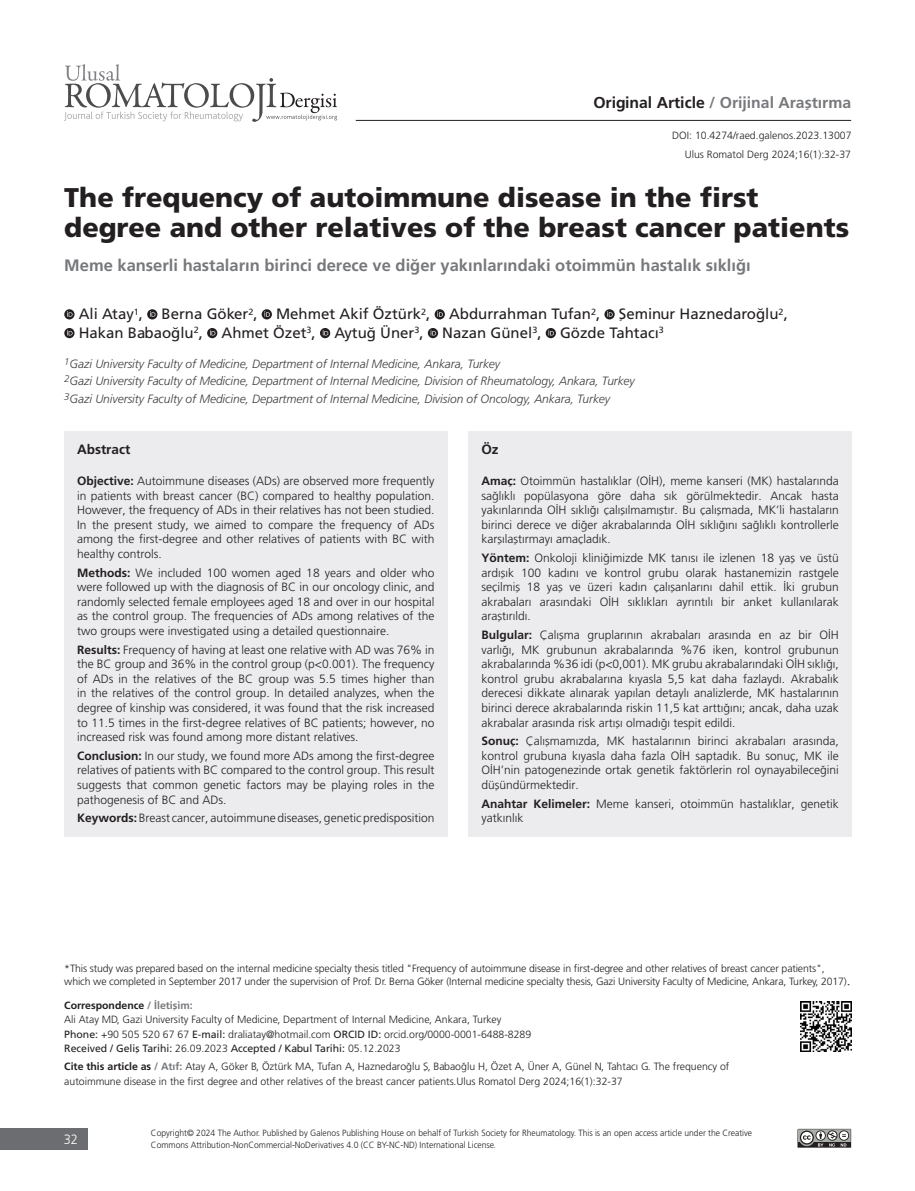
<style>
.page{position:relative;width:915px;height:1191px;background:#fff}
.page>*{position:absolute;margin:0;border:0;box-sizing:border-box;transform-origin:0 0}
.t1{font:27px/30px "Frutiger Black Nr Tr";color:#231f20}
.t2{font:16.5px "Frutiger Bold Tr";color:#76787b}
.t3{font:15.75px "Frutiger Bold Tr";color:#76787b}
.t4{font:15px/18.8px "Frutiger Normal Tr";color:#231f20}
.t5{font:13.5px "Frutiger Bold Tr";color:#231f20}
.t6{font:13.5px "Frutiger Light Nr Tr";color:#fff;scale:.95 1}
.t7{font:12px/14.5px "Frutiger Light Nr Tr";color:#231f20;text-align:justify}
.t8{font:12px/17.2px "Frutiger Light Italic Tr";letter-spacing:-.005em;color:#3e3e3f}
.t9{font:10.5px/14.2px "Frutiger Light Nr Tr";color:#231f20}
.t10{font:10.5px "Frutiger Normal Tr";color:#231f20}
.t11{font:10.5px "Frutiger Bold Tr";color:#231f20}
.t12{font:9px/12.8px "Frutiger Light Nr Tr";color:#231f20;scale:.95 1}
.s1{color:#231f20}
.s2{font-family:"Frutiger Bold Tr"}
.s3{font-family:"Times New Roman";font-size:15px}
.s4{color:#76787b}
.s5{font-family:"Frutiger Normal Tr"}
.s6{font-family:"Frutiger Light Nr Tr"}
.s7{font-family:"Frutiger Bold Tr";color:#76787b}
</style>
<div class="page">
<hr style="left:355px;top:120px;width:495px;height:1px;background:#231f20">
<div style="left:0;top:1128px;width:88px;height:21px;background:#6c6d70"></div>
<svg style="left:64px;top:64px;width:273px;height:58px"></svg>
<svg style="left:797px;top:1128px;width:53px;height:19px"></svg>
<img style="left:800px;top:1001px;width:51px;height:50px">
<div style="left:468px;top:431px;width:383px;height:405px;background:#ececee"></div>
<div style="left:64px;top:431px;width:383px;height:405px;background:#ececee"></div>
<svg style="left:64px;top:309px;width:10px;height:10px"></svg>
<svg style="left:67px;top:311px;width:6px;height:6px"></svg>
<svg style="left:147px;top:309px;width:10px;height:10px"></svg>
<svg style="left:150px;top:311px;width:5px;height:6px"></svg>
<svg style="left:261px;top:309px;width:11px;height:10px"></svg>
<svg style="left:264px;top:311px;width:6px;height:6px"></svg>
<svg style="left:434px;top:309px;width:10px;height:10px"></svg>
<svg style="left:437px;top:311px;width:6px;height:6px"></svg>
<svg style="left:604px;top:309px;width:10px;height:10px"></svg>
<svg style="left:607px;top:311px;width:5px;height:6px"></svg>
<svg style="left:64px;top:328px;width:10px;height:10px"></svg>
<svg style="left:67px;top:330px;width:6px;height:5px"></svg>
<svg style="left:207px;top:328px;width:10px;height:10px"></svg>
<svg style="left:210px;top:330px;width:5px;height:5px"></svg>
<svg style="left:320px;top:328px;width:10px;height:10px"></svg>
<svg style="left:322px;top:330px;width:6px;height:5px"></svg>
<svg style="left:427px;top:328px;width:11px;height:10px"></svg>
<svg style="left:430px;top:330px;width:6px;height:5px"></svg>
<svg style="left:545px;top:328px;width:10px;height:10px"></svg>
<svg style="left:548px;top:330px;width:6px;height:5px"></svg>
<h3 class="t3" style="left:593px;top:93px;width:259px"><span class="s1">Original Article</span> / Orijinal Araştırma</h3>
<p class="t9" style="left:672px;top:129px;width:181px">DOI: 10.4274/raed.galenos.2023.13007</p>
<p class="t9" style="left:684px;top:147px;width:168px">Ulus Romatol Derg 2024;16(1):32-37</p>
<h1 class="t1" style="left:64px;top:182px;width:786px">The frequency of autoimmune disease in the first degree and other relatives of the breast cancer patients</h1>
<h2 class="t2" style="left:64px;top:255px;width:687px">Meme kanserli hastaların birinci derece ve diğer yakınlarındaki otoimmün hastalık sıklığı</h2>
<p class="t4" style="left:79px;top:305px;width:710px">Ali Atay<sup>1</sup>, Berna Göker<sup>2</sup>, Mehmet Akif Öztürk<sup>2</sup>, Abdurrahman Tufan<sup>2</sup>, Şeminur Haznedaroğlu<sup>2</sup>,<br>Hakan Babaoğlu<sup>2</sup>, Ahmet Özet<sup>3</sup>, Aytuğ Üner<sup>3</sup>, Nazan Günel<sup>3</sup>, Gözde Tahtacı<sup>3</sup></p>
<p class="t8" style="left:64px;top:355px;width:572px"><sup>1</sup>Gazi University Faculty of Medicine, Department of Internal Medicine, Ankara, Turkey<br><sup>2</sup>Gazi University Faculty of Medicine, Department of Internal Medicine, Division of Rheumatology, Ankara, Turkey<br><sup>3</sup>Gazi University Faculty of Medicine, Department of Internal Medicine, Division of Oncology, Ankara, Turkey</p>
<p class="t5" style="left:77px;top:441px;width:55px">Abstract</p>
<p class="t7" style="left:77px;top:474px;width:359px"><span class="s2">Objective:</span> Autoimmune diseases (ADs) are observed more frequently in patients with breast cancer (BC) compared to healthy population.<br>However, the frequency of ADs in their relatives has not been studied.<br>In the present study, we aimed to compare the frequency of ADs among the first-degree and other relatives of patients with BC with healthy controls.</p>
<p class="t7" style="left:77px;top:565px;width:359px"><span class="s2">Methods:</span> We included 100 women aged 18 years and older who were followed up with the diagnosis of BC in our oncology clinic, and randomly selected female employees aged 18 and over in our hospital as the control group. The frequencies of ADs among relatives of the two groups were investigated using a detailed questionnaire.</p>
<p class="t7" style="left:77px;top:642px;width:359px"><span class="s2">Results:</span> Frequency of having at least one relative with AD was 76% in the BC group and 36% in the control group (p&lt;0.001). The frequency of ADs in the relatives of the BC group was 5.5 times higher than in the relatives of the control group. In detailed analyzes, when the degree of kinship was considered, it was found that the risk increased to 11.5 times in the first-degree relatives of BC patients; however, no increased risk was found among more distant relatives.</p>
<p class="t7" style="left:77px;top:748px;width:359px"><span class="s2">Conclusion:</span> In our study, we found more ADs among the first-degree relatives of patients with BC compared to the control group. This result suggests that common genetic factors may be playing roles in the pathogenesis of BC and ADs.</p>
<p class="t7" style="left:77px;top:811px;width:359px"><span class="s2">Keywords:</span> Breast cancer, autoimmune diseases, genetic predisposition</p>
<p class="t5" style="left:481px;top:441px;width:19px">Öz</p>
<p class="t7" style="left:481px;top:474px;width:359px"><span class="s2">Amaç:</span> Otoimmün hastalıklar (OİH), meme kanseri (MK) hastalarında sağlıklı popülasyona göre daha sık görülmektedir. Ancak hasta yakınlarında OİH sıklığı çalışılmamıştır. Bu çalışmada, MK’li hastaların birinci derece ve diğer akrabalarında OİH sıklığını sağlıklı kontrollerle karşılaştırmayı amaçladık.</p>
<p class="t7" style="left:481px;top:551px;width:359px"><span class="s2">Yöntem:</span> Onkoloji kliniğimizde MK tanısı ile izlenen 18 yaş ve üstü ardışık 100 kadını ve kontrol grubu olarak hastanemizin rastgele seçilmiş 18 yaş ve üzeri kadın çalışanlarını dahil ettik. İki grubun akrabaları arasındaki OİH sıklıkları ayrıntılı bir anket kullanılarak araştırıldı.</p>
<p class="t7" style="left:481px;top:628px;width:359px"><span class="s2">Bulgular:</span> Çalışma gruplarının akrabaları arasında en az bir OİH varlığı, MK grubunun akrabalarında %76 iken, kontrol grubunun akrabalarında %36 idi (p&lt;0,001). MK grubu akrabalarındaki OİH sıklığı, kontrol grubu akrabalarına kıyasla 5,5 kat daha fazlaydı. Akrabalık derecesi dikkate alınarak yapılan detaylı analizlerde, MK hastalarının birinci derece akrabalarında riskin 11,5 kat arttığını; ancak, daha uzak akrabalar arasında risk artışı olmadığı tespit edildi.</p>
<p class="t7" style="left:481px;top:734px;width:359px"><span class="s2">Sonuç:</span> Çalışmamızda, MK hastalarının birinci akrabaları arasında, kontrol grubuna kıyasla daha fazla OİH saptadık. Bu sonuç, MK ile OİH’nin patogenezinde ortak genetik faktörlerin rol oynayabileceğini düşündürmektedir.</p>
<p class="t7" style="left:481px;top:796px;width:359px"><span class="s2">Anahtar Kelimeler:</span> Meme kanseri, otoimmün hastalıklar, genetik yatkınlık</p>
<p class="t9" style="left:64px;top:961px;width:787px;line-height:13.5px">*This study was prepared based on the internal medicine specialty thesis titled "Frequency of autoimmune disease in first-degree and other relatives of breast cancer patients", which we completed in September 2017 under the supervision of Prof. Dr. Berna Göker (Internal medicine specialty thesis, Gazi University Faculty of Medicine, Ankara, Turkey, 2017)<span class="s3">.</span></p>
<p class="t11" style="left:64px;top:999px;width:130px">Correspondence <span class="s4">/ İletişim:</span></p>
<p class="t9" style="left:64px;top:1012px;width:468px">Ali Atay MD, Gazi University Faculty of Medicine, Department of Internal Medicine, Ankara, Turkey<br><span class="s5">Phone:</span> +90 505 520 67 67 <span class="s5">E-mail:</span> draliatay@hotmail.com <span class="s5">ORCID ID:</span> orcid.org/0000-0001-6488-8289</p>
<p class="t10" style="left:64px;top:1042px;width:338px">Received / Geliş Tarihi: <span class="s6">26.09.2023</span> Accepted / Kabul Tarihi: <span class="s6">05.12.2023</span></p>
<p class="t9" style="left:64px;top:1059px;width:666px"><span class="s2">Cite this article as</span> <span class="s7">/ Atıf:</span> Atay A, Göker B, Öztürk MA, Tufan A, Haznedaroğlu Ş, Babaoğlu H, Özet A, Üner A, Günel N, Tahtacı G. The frequency of autoimmune disease in the first degree and other relatives of the breast cancer patients.Ulus Romatol Derg 2024;16(1):32-37</p>
<p class="t6" style="left:64px;top:1131px;width:17px">32</p>
<p class="t12" style="left:151px;top:1126px;width:634px">Copyright© 2024 The Author. Published by Galenos Publishing House on behalf of Turkish Society for Rheumatology. This is an open access article under the Creative<br>Commons Attribution-NonCommercial-NoDerivatives 4.0 (CC BY-NC-ND) International License.</p>
</div>
